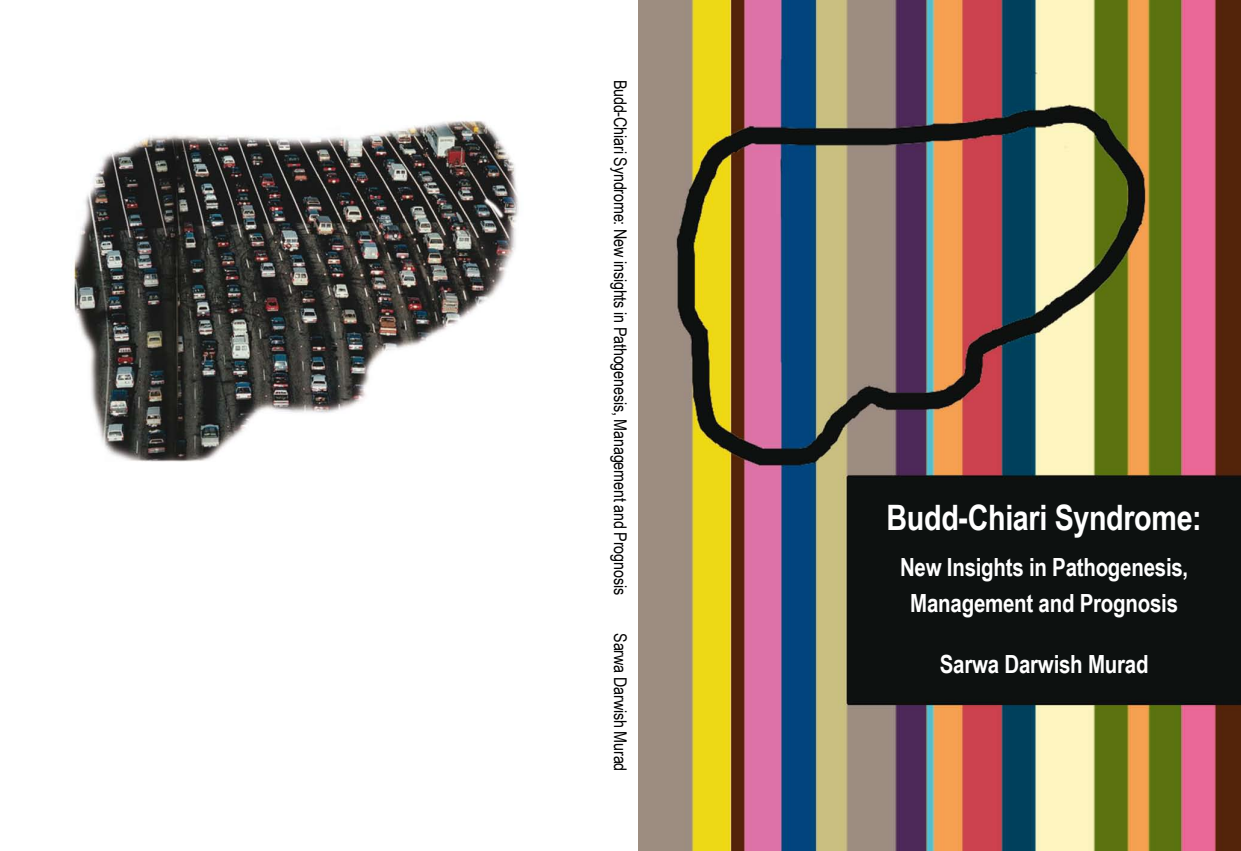
<style>
.page{position:relative;width:1241px;height:851px;background:#fff}
.page>*{position:absolute;margin:0;border:0;box-sizing:border-box;transform-origin:0 0}
.t1{font:700 35px "Arial Narrow";letter-spacing:-.01em;color:#fff}
.t2{font:700 25px/36px "Arial Narrow";letter-spacing:-.01em;color:#fff;text-align:center}
.t3{font:17.5px "Arial Narrow";letter-spacing:-.01em;color:#000}
</style>
<div class="page">
<img style="left:638px;top:0;width:602px;height:850px">
<img style="left:73px;top:120px;width:446px;height:342px">
<p class="t3" style="left:630px;top:80px;width:516px;rotate:90deg">Budd-Chiari Syndrome: New insights in Pathogenesis, Management and Prognosis</p>
<p class="t3" style="left:630px;top:633px;width:139px;rotate:90deg">Sarwa Darwish Murad</p>
<h1 class="t1" style="left:886px;top:497px;width:317px">Budd-Chiari Syndrome:</h1>
<h2 class="t2" style="left:899px;top:549px;width:290px">New Insights in Pathogenesis,<br>Management and Prognosis</h2>
<h2 class="t2" style="left:939px;top:645px;width:210px">Sarwa Darwish Murad</h2>
</div>
